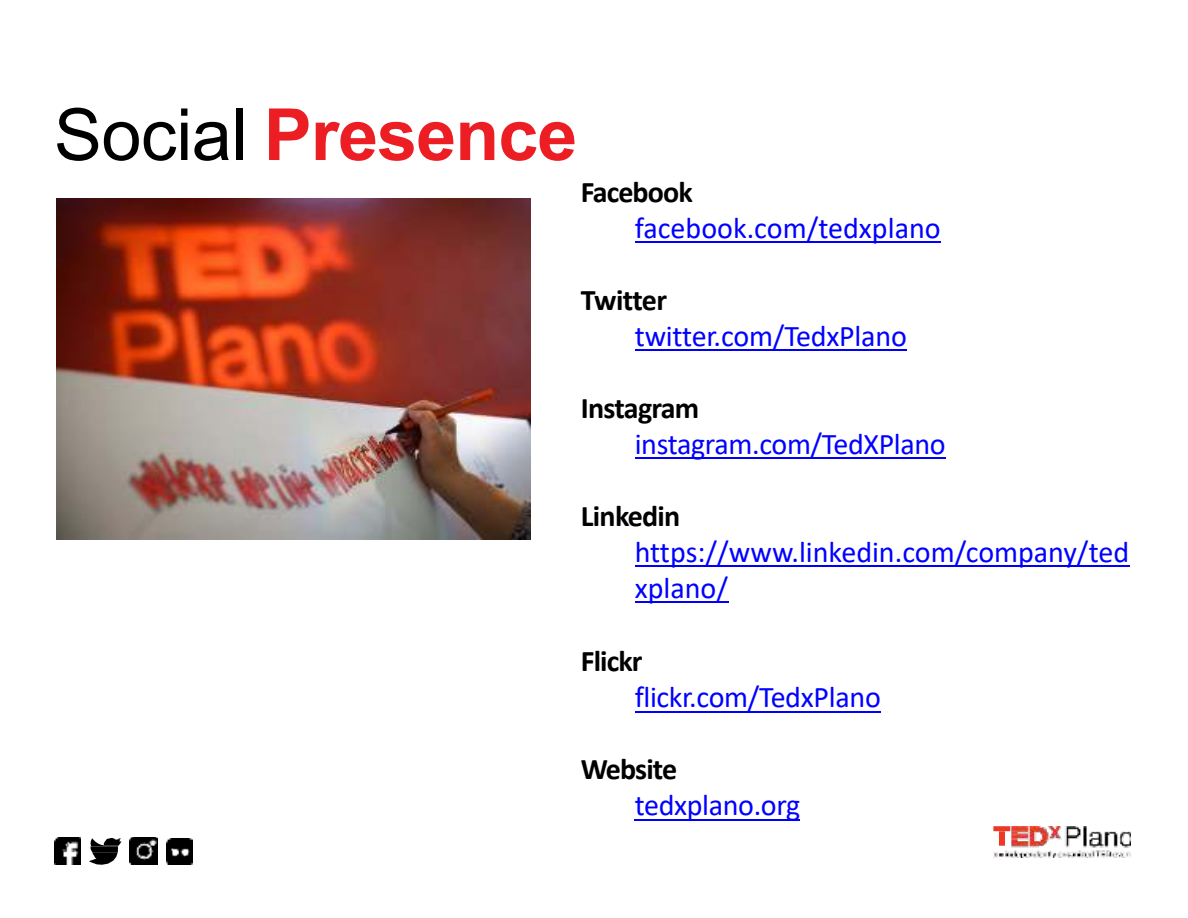
<style>
.page{position:relative;width:1188px;height:918px;background:#fff}
.page>*{position:absolute;margin:0;border:0;box-sizing:border-box;transform-origin:0 0}
.t1{font:700 72px "Arial";letter-spacing:-.015em;color:#ed1d24}
.t2{font:30px/36px "Calibri";letter-spacing:-.01em;color:#00f}
.t3{font:700 30px "Calibri";letter-spacing:-.03em;color:#000}
.s1{font-weight:400;color:#000}
</style>
<div class="page">
<img style="left:54px;top:838px;width:27px;height:27px">
<img style="left:166px;top:838px;width:26px;height:26px">
<img style="left:130px;top:837px;width:27px;height:28px">
<svg style="left:89px;top:838px;width:33px;height:27px"></svg>
<img style="left:994px;top:826px;width:136px;height:32px">
<div style="left:999px;top:831px;width:6px;height:15px;background:#ee3724"></div>
<div style="left:993px;top:826px;width:17px;height:5px;background:#ee3724"></div>
<img style="left:56px;top:199px;width:474px;height:341px">
<hr style="left:635px;top:241px;width:306px;height:2px;background:#00f">
<hr style="left:635px;top:349px;width:272px;height:2px;background:#00f">
<hr style="left:635px;top:457px;width:310px;height:2px;background:#00f">
<hr style="left:635px;top:565px;width:494px;height:2px;background:#00f">
<hr style="left:635px;top:601px;width:93px;height:2px;background:#00f">
<hr style="left:635px;top:711px;width:245px;height:2px;background:#00f">
<hr style="left:635px;top:819px;width:165px;height:2px;background:#00f">
<h1 class="t1" style="left:54px;top:104px;width:525px"><span class="s1">Social</span> Presence</h1>
<p class="t3" style="left:581px;top:181px;width:113px">Facebook</p>
<p class="t2" style="left:635px;top:212px;width:308px">facebook.com/tedxplano</p>
<p class="t3" style="left:581px;top:289px;width:88px">Twitter</p>
<p class="t2" style="left:635px;top:320px;width:274px">twitter.com/TedxPlano</p>
<p class="t3" style="left:581px;top:397px;width:120px">Instagram</p>
<p class="t2" style="left:635px;top:428px;width:313px">instagram.com/TedXPlano</p>
<p class="t3" style="left:581px;top:505px;width:101px">Linkedin</p>
<p class="t2" style="left:635px;top:536px;width:496px">https://www.linkedin.com/company/ted xplano/</p>
<p class="t3" style="left:581px;top:650px;width:63px">Flickr</p>
<p class="t2" style="left:635px;top:681px;width:248px">flickr.com/TedxPlano</p>
<p class="t3" style="left:581px;top:758px;width:98px">Website</p>
<p class="t2" style="left:635px;top:789px;width:167px">tedxplano.org</p>
</div>
